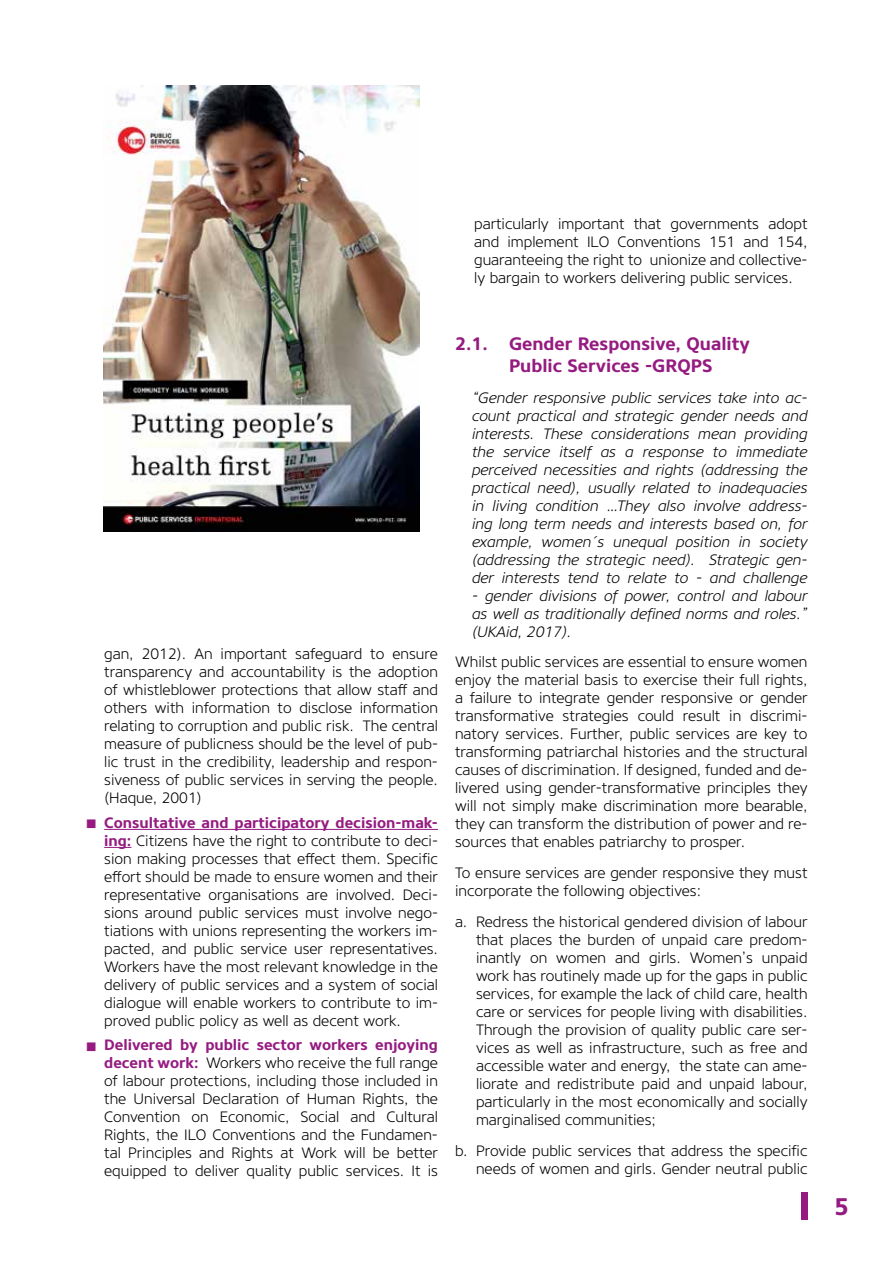
<style>
.page{position:relative;width:893px;height:1263px;background:#fff}
.page>*{position:absolute;margin:0;border:0;box-sizing:border-box;transform-origin:0 0}
.t1{font:700 24px "Core Sans NR65";color:#951b81}
.t2{font:700 18px/21.6px "Core Sans NR65";color:#951b81}
.t3{font:300 15px/18px "Core Sans NR35";color:#000;text-align:justify}
.t4{font:italic 300 15px/18px "Core Sans NR35";color:#000;text-align:justify}
.t5{font:700 15px "Core Sans NR65";color:#951b81}
.s1{font-family:"Core Sans NR35";font-weight:300;font-size:27px}
.s2{font-family:"Core Sans NR65";font-weight:700;color:#951b81}
</style>
<div class="page">
<div style="left:801px;top:1192px;width:7px;height:27px;background:#951b81"></div>
<hr style="left:104px;top:829px;width:334px;height:1px;background:#951b81">
<svg style="left:104px;top:847px;width:27px;height:1px"></svg>
<img style="left:104px;top:85px;width:315px;height:447px">
<p class="t3" style="left:474px;top:214px;width:335px">particularly important that governments adopt and implement ILO Conventions 151 and 154, guaranteeing the right to unionize and collective&shy;ly bargain to workers delivering public services.</p>
<p class="t3" style="left:104px;top:645px;width:335px">gan, 2012). An important safeguard to ensure transparency and accountability is the adoption of whistleblower protections that allow staff and others with information to disclose information relating to corruption and public risk. The central measure of publicness should be the level of pub&shy;lic trust in the credibility, leadership and respon&shy;siveness of public services in serving the people. (Haque, 2001)</p>
<p class="t5" style="left:85px;top:813px;width:354px"><span class="s1">▪</span> Consultative and participatory decision-mak-</p>
<p class="t3" style="left:104px;top:832px;width:335px"><span class="s2">ing:</span> Citizens have the right to contribute to deci&shy;sion making processes that effect them. Specific effort should be made to ensure women and their representative organisations are involved. Deci&shy;sions around public services must involve nego&shy;tiations with unions representing the workers im&shy;pacted, and public service user representatives.<br>Workers have the most relevant knowledge in the delivery of public services and a system of social dialogue will enable workers to contribute to im&shy;proved public policy as well as decent work.</p>
<p class="t5" style="left:85px;top:1035px;width:354px"><span class="s1">▪</span> Delivered by public sector workers enjoying</p>
<p class="t3" style="left:104px;top:1054px;width:335px"><span class="s2">decent work:</span> Workers who receive the full range of labour protections, including those included in the Universal Declaration of Human Rights, the Convention on Economic, Social and Cultural Rights, the ILO Conventions and the Fundamen&shy;tal Principles and Rights at Work will be better equipped to deliver quality public services. It is</p>
<p class="t2" style="left:509px;top:333px;width:242px;text-indent:-54px">2.1. Gender Responsive, Quality<br>Public Services -GRQPS</p>
<p class="t4" style="left:472px;top:388px;width:337px">“Gender responsive public services take into ac&shy;count practical and strategic gender needs and interests. These considerations mean providing the service itself as a response to immediate perceived necessities and rights (addressing the practical need), usually related to inadequacies in living condition …They also involve address&shy;ing long term needs and interests based on, for example, women´s unequal position in society (addressing the strategic need). Strategic gen&shy;der interests tend to relate to - and challenge</p>
<p class="t4" style="left:472px;top:586px;width:337px">- gender divisions of power, control and labour as well as traditionally defined norms and roles.” (UKAid, 2017).</p>
<p class="t3" style="left:455px;top:653px;width:354px">Whilst public services are essential to ensure women enjoy the material basis to exercise their full rights, a failure to integrate gender responsive or gender transformative strategies could result in discrimi&shy;natory services. Further, public services are key to transforming patriarchal histories and the structural causes of discrimination. If designed, funded and de&shy;livered using gender-transformative principles they will not simply make discrimination more bearable, they can transform the distribution of power and re&shy;sources that enables patriarchy to prosper.</p>
<p class="t3" style="left:455px;top:864px;width:354px">To ensure services are gender responsive they must incorporate the following objectives:</p>
<p class="t3" style="left:476px;top:913px;width:333px;text-indent:-21px">a. Redress the historical gendered division of labour that places the burden of unpaid care predom&shy;inantly on women and girls. Women’s unpaid work has routinely made up for the gaps in public services, for example the lack of child care, health care or services for people living with disabilities.<br>Through the provision of quality public care ser&shy;vices as well as infrastructure, such as free and accessible water and energy, the state can ame&shy;liorate and redistribute paid and unpaid labour, particularly in the most economically and socially marginalised communities;</p>
<p class="t3" style="left:455px;top:1141px;width:354px;text-align:right">b. Provide public services that address the specific needs of women and girls. Gender neutral public</p>
<h1 class="t1" style="left:834px;top:1191px;width:16px">5</h1>
</div>
